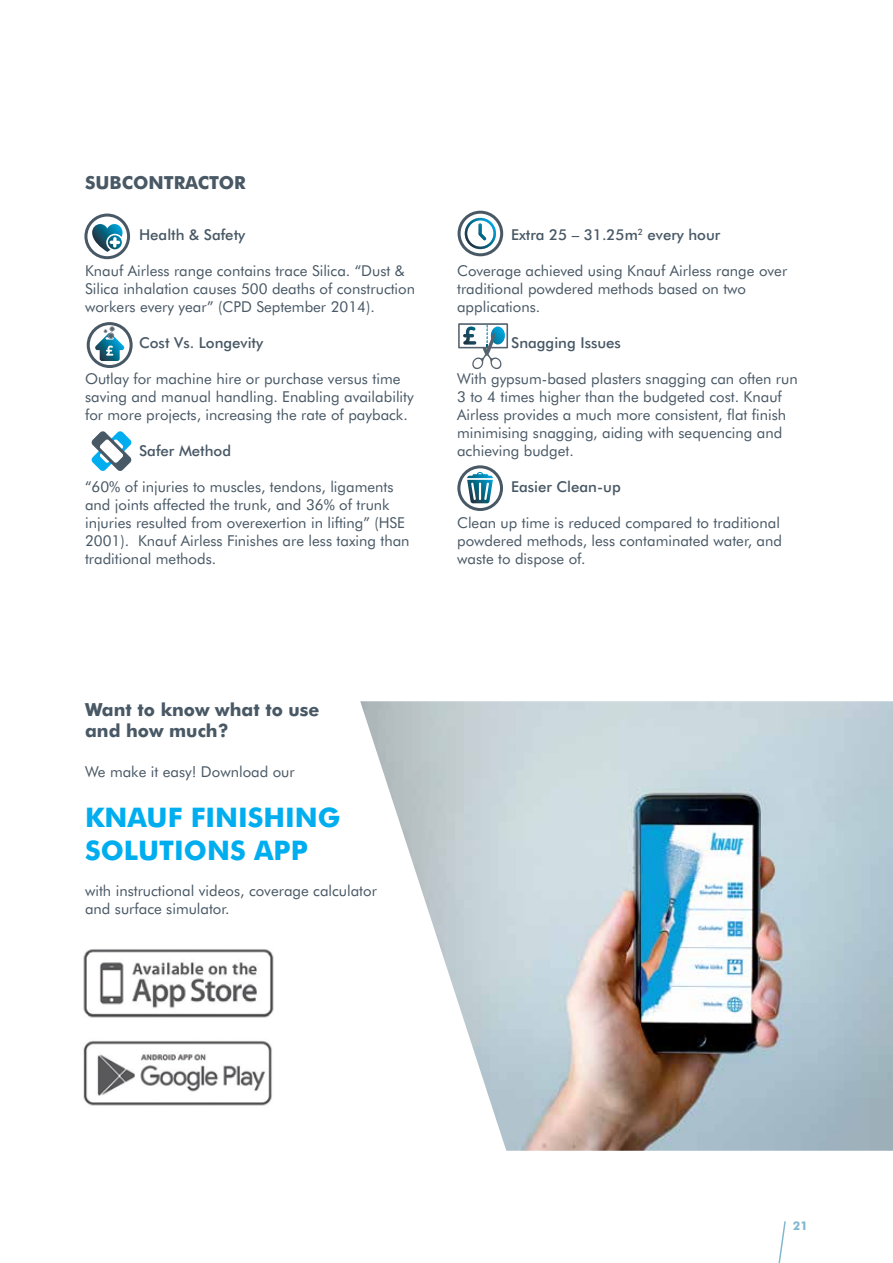
<style>
.page{position:relative;width:893px;height:1263px;background:#fff}
.page>*{position:absolute;margin:0;border:0;box-sizing:border-box;transform-origin:0 0}
.t1{font:700 27px/32.4px "Futura BT";color:#00aeef}
.t2{font:700 18px/21.6px "Futura BT";color:#485865}
.t3{font:15px/18px "Futura BT";color:#485865}
.t4{font:500 15px "Futura BT";color:#485865}
.t5{font:700 12px "Futura BT";color:#83b8d0}
</style>
<div class="page">
<svg style="left:778px;top:1221px;width:8px;height:42px"></svg>
<img style="left:360px;top:701px;width:533px;height:450px">
<svg style="left:91px;top:431px;width:41px;height:40px"></svg>
<img style="left:83px;top:949px;width:191px;height:69px">
<img style="left:83px;top:1041px;width:189px;height:65px">
<svg style="left:95px;top:326px;width:29px;height:35px"></svg>
<div style="left:87px;top:322px;width:46px;height:46px;border:3px solid #485865;border-radius:50%"></div>
<svg style="left:467px;top:472px;width:26px;height:31px"></svg>
<div style="left:457px;top:465px;width:46px;height:46px;border:3px solid #485865;border-radius:50%"></div>
<svg style="left:458px;top:323px;width:50px;height:47px"></svg>
<svg style="left:92px;top:224px;width:31px;height:28px"></svg>
<div style="left:84px;top:214px;width:46px;height:45px;border:3px solid #485865;border-radius:50%"></div>
<svg style="left:465px;top:218px;width:31px;height:31px"></svg>
<div style="left:458px;top:211px;width:45px;height:45px;border:3px solid #485865;border-radius:50%"></div>
<p class="t2" style="left:85px;top:171px;width:162px">SUBCONTRACTOR</p>
<p class="t4" style="left:139px;top:225px;width:108px">Health &amp; Safety</p>
<p class="t3" style="left:85px;top:261px;width:332px">Knauf Airless range contains trace Silica. “Dust &amp;<br>Silica inhalation causes 500 deaths of construction workers every year” (CPD September 2014).</p>
<p class="t4" style="left:139px;top:333px;width:126px">Cost Vs. Longevity</p>
<p class="t3" style="left:85px;top:369px;width:330px">Outlay for machine hire or purchase versus time saving and manual handling. Enabling availability for more projects, increasing the rate of payback.</p>
<p class="t4" style="left:139px;top:441px;width:94px">Safer Method</p>
<p class="t3" style="left:85px;top:477px;width:326px">“60% of injuries to muscles, tendons, ligaments and joints affected the trunk, and 36% of trunk injuries resulted from overexertion in lifting” (HSE 2001). Knauf Airless Finishes are less taxing than traditional methods.</p>
<p class="t4" style="left:511px;top:225px;width:211px">Extra 25 – 31.25m<sup>2</sup> every hour</p>
<p class="t3" style="left:457px;top:261px;width:332px">Coverage achieved using Knauf Airless range over traditional powdered methods based on two applications.</p>
<p class="t4" style="left:511px;top:333px;width:111px">Snagging Issues</p>
<p class="t3" style="left:457px;top:369px;width:342px">With gypsum-based plasters snagging can often run 3 to 4 times higher than the budgeted cost. Knauf Airless provides a much more consistent, flat finish minimising snagging, aiding with sequencing and achieving budget.</p>
<p class="t4" style="left:511px;top:477px;width:111px">Easier Clean-up</p>
<p class="t3" style="left:457px;top:513px;width:326px">Clean up time is reduced compared to traditional powdered methods, less contaminated water, and waste to dispose of.</p>
<p class="t2" style="left:85px;top:698px;width:236px">Want to know what to use and how much?</p>
<p class="t3" style="left:85px;top:762px;width:211px">We make it easy! Download our</p>
<h1 class="t1" style="left:85px;top:801px;width:257px">KNAUF FINISHING<br>SOLUTIONS APP</h1>
<p class="t3" style="left:85px;top:881px;width:293px">with instructional videos, coverage calculator and surface simulator.</p>
<p class="t5" style="left:793px;top:1218px;width:16px">21</p>
</div>
